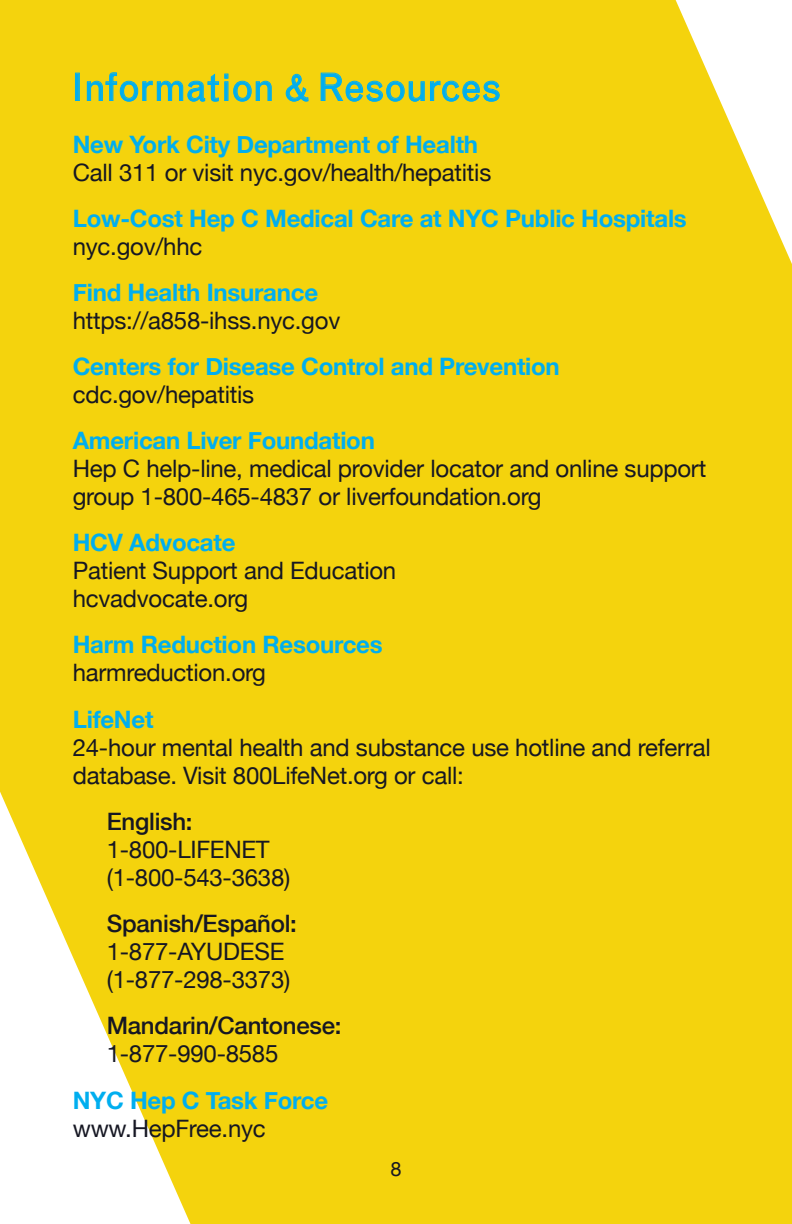
<style>
.page{position:relative;width:792px;height:1224px;background:#f4d30d}
.page>*{position:absolute;margin:0;border:0;box-sizing:border-box;transform-origin:0 0}
.t1{font:38px "Grotesque";color:#00aeef}
.t2{font:24px/28px "Helvetica Neue";letter-spacing:-.01em;color:#161723}
.t3{font:700 24px/28px "Helvetica Neue";letter-spacing:-.01em;color:#00aeef}
.t4{font:500 24px/28px "Helvetica Neue";letter-spacing:-.01em;color:#161723}
.t5{font:20px "Helvetica Neue";color:#161723}
.s1{font-weight:700;color:#00aeef}
.s2{font-weight:400;color:#161723}
.s3{font-weight:500}
.s4{font-weight:400}
</style>
<div class="page">
<div style="left:75px;top:73px;width:5px;height:28px;border:1px solid #00aeef"></div>
<svg style="left:86px;top:72px;width:186px;height:30px;background:#c9cc33"></svg>
<svg style="left:285px;top:73px;width:24px;height:29px"></svg>
<svg style="left:320px;top:72px;width:180px;height:30px;background:#c8cc34"></svg>
<p class="t1" style="left:71px;top:65px;width:432px">Information &amp; Resources</p>
<p class="t2" style="left:73px;top:130px;width:420px"><span class="s1">New York City Department of Health<br></span>Call 311 or visit nyc.gov/health/hepatitis</p>
<p class="t3" style="left:73px;top:204px;width:616px">Low-Cost Hep C Medical Care at NYC Public Hospitals <span class="s2">nyc.gov/hhc</span></p>
<p class="t3" style="left:73px;top:278px;width:247px">Find Health Insurance</p>
<p class="t2" style="left:73px;top:306px;width:269px">https://a858-ihss.nyc.gov</p>
<p class="t3" style="left:73px;top:352px;width:489px">Centers for Disease Control and Prevention</p>
<p class="t2" style="left:73px;top:380px;width:183px">cdc.gov/hepatitis</p>
<p class="t3" style="left:73px;top:426px;width:304px">American Liver Foundation</p>
<p class="t2" style="left:73px;top:454px;width:635px">Hep C help-line, medical provider locator and online support group 1-800-465-4837 or liverfoundation.org</p>
<p class="t3" style="left:73px;top:528px;width:164px">HCV Advocate</p>
<p class="t2" style="left:73px;top:556px;width:325px">Patient Support and Education hcvadvocate.org</p>
<p class="t3" style="left:73px;top:630px;width:312px">Harm Reduction Resources</p>
<p class="t2" style="left:73px;top:658px;width:195px">harmreduction.org</p>
<p class="t3" style="left:73px;top:705px;width:82px">LifeNet</p>
<p class="t2" style="left:73px;top:733px;width:640px">24-hour mental health and substance use hotline and referral database. Visit 800LifeNet.org or call:</p>
<p class="t2" style="left:107px;top:807px;width:185px"><span class="s3">English:<br></span>1-800-LIFENET (1-800-543-3638)</p>
<p class="t2" style="left:107px;top:909px;width:192px"><span class="s3">Spanish/Español:<br></span>1-877-AYUDESE (1-877-298-3373)</p>
<p class="t4" style="left:107px;top:1011px;width:236px">Mandarin/Cantonese:<br><span class="s4">1-877-990-8585</span></p>
<p class="t3" style="left:73px;top:1086px;width:257px">NYC Hep C Task Force</p>
<p class="t2" style="left:73px;top:1114px;width:195px">www.HepFree.nyc</p>
<p class="t5" style="left:390px;top:1157px;width:13px">8</p>
</div>
